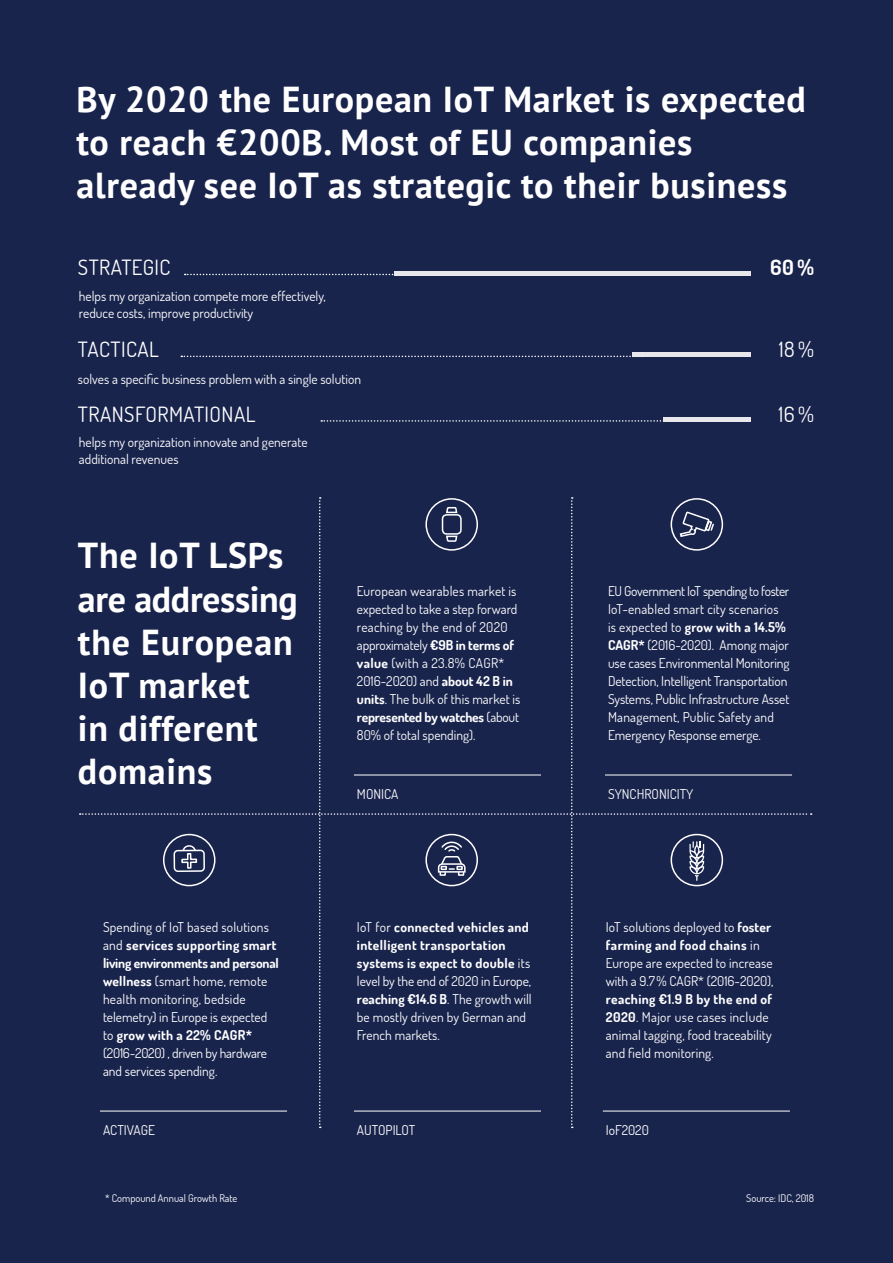
<style>
.page{position:relative;width:893px;height:1263px;background:#19244d}
.page>*{position:absolute;margin:0;border:0;box-sizing:border-box;transform-origin:0 0}
.t1{font:700 36px/43.2px "PT Sans";letter-spacing:.02em;color:#fff}
.t2{font:21px "Dosis";letter-spacing:.02em;color:#fff}
.t3{font:700 21px "Dosis";color:#fff}
.t4{font:13.5px/18px "Dosis";color:#fff}
.t5{font:13.5px/18px "Dosis";letter-spacing:-.025em;color:#fff}
.t6{font:700 13.5px "Dosis";color:#fff}
.t7{font:10.5px "Dosis";color:#fff}
.s1{font-weight:700}
</style>
<div class="page">
<svg style="left:185px;top:271px;width:566px;height:4px"></svg>
<svg style="left:181px;top:353px;width:570px;height:4px"></svg>
<svg style="left:321px;top:417px;width:430px;height:5px"></svg>
<svg style="left:80px;top:497px;width:732px;height:631px"></svg>
<h1 class="t1" style="left:77px;top:77px;width:731px">By 2020 the European IoT Market is expected to reach €200B. Most of EU companies already see IoT as strategic to their business</h1>
<h2 class="t2" style="left:78px;top:254px;width:22px">STRATEGIC</h2>
<p class="t4" style="left:79px;top:288px;width:248px;line-height:16.2px">helps my organization compete more effectively, reduce costs, improve productivity</p>
<h2 class="t2" style="left:78px;top:336px;width:77px">Tactical</h2>
<p class="t4" style="left:78px;top:370px;width:285px">solves a specific business problem with a single solution</p>
<h2 class="t2" style="left:78px;top:400px;width:174px">Transformational</h2>
<p class="t4" style="left:79px;top:434px;width:230px;line-height:16.2px">helps my organization innovate and generate additional revenues</p>
<h1 class="t1" style="left:78px;top:533px;width:221px">The IoT LSPs are addressing the European<br>IoT market<br>in different domains</h1>
<p class="t4" style="left:103px;top:917px;width:177px">Spending of IoT based solutions and <span class="s1">services supporting smart living environments and personal wellness</span> (smart home, remote health monitoring, bedside telemetry) in Europe is expected to <span class="s1">grow with a 22% CAGR</span></p>
<p class="t6" style="left:246px;top:1026px;width:8px">*</p>
<p class="t4" style="left:103px;top:1043px;width:166px">(2016-2020) , driven by hardware and services spending.</p>
<p class="t4" style="left:357px;top:581px;width:162px">European wearables market is expected to take a step forward reaching by the end of 2020 approximately <span class="s1">€9B in terms of value</span> (with a 23.8% CAGR</p>
<p class="t4" style="left:357px;top:653px;width:165px;text-indent:142px">*<br>2016-2020) and <span class="s1">about 42 B in units</span>. The bulk of this market is <span class="s1">represented by watches</span> (about<br>80% of total spending).</p>
<p class="t4" style="left:357px;top:785px;width:31px">MONICA</p>
<p class="t4" style="left:357px;top:917px;width:176px">IoT for <span class="s1">connected vehicles and intelligent transportation systems is expect to double</span> its level by the end of 2020 in Europe, <span class="s1">reaching €14.6 B</span>. The growth will be mostly driven by German and<br>French markets.</p>
<p class="t4" style="left:103px;top:1121px;width:53px">Activage</p>
<p class="t4" style="left:357px;top:1121px;width:60px">Autopilot</p>
<p class="t7" style="left:105px;top:1191px;width:134px">* Compound Annual Growth Rate</p>
<h2 class="t3" style="left:770px;top:254px;width:45px">60%</h2>
<h2 class="t2" style="left:779px;top:336px;width:37px">18%</h2>
<h2 class="t2" style="left:778px;top:400px;width:37px">16%</h2>
<p class="t5" style="left:608px;top:581px;width:183px">EU Government IoT spending to foster<br>IoT-enabled smart city scenarios is expected to <span class="s1">grow with a 14.5%<br>CAGR</span></p>
<p class="t4" style="left:608px;top:635px;width:183px;text-indent:30px"><span class="s1">*</span> (2016-2020). Among major use cases Environmental Monitoring Detection, Intelligent Transportation Systems, Public Infrastructure Asset Management, Public Safety and Emergency Response emerge.</p>
<p class="t4" style="left:608px;top:785px;width:87px">Synchronicity</p>
<p class="t4" style="left:606px;top:917px;width:168px">IoT solutions deployed to <span class="s1">foster farming and food chains</span> in<br>Europe are expected to increase with a 9.7% CAGR</p>
<p class="t4" style="left:698px;top:971px;width:77px">* (2016-2020),</p>
<p class="t4" style="left:606px;top:989px;width:168px"><span class="s1">reaching €1.9 B by the end of<br>2020</span>. Major use cases include animal tagging, food traceability and field monitoring.</p>
<p class="t4" style="left:606px;top:1121px;width:44px">IoF2020</p>
<p class="t7" style="left:746px;top:1191px;width:69px">Source: IDC, 2018</p>
</div>
